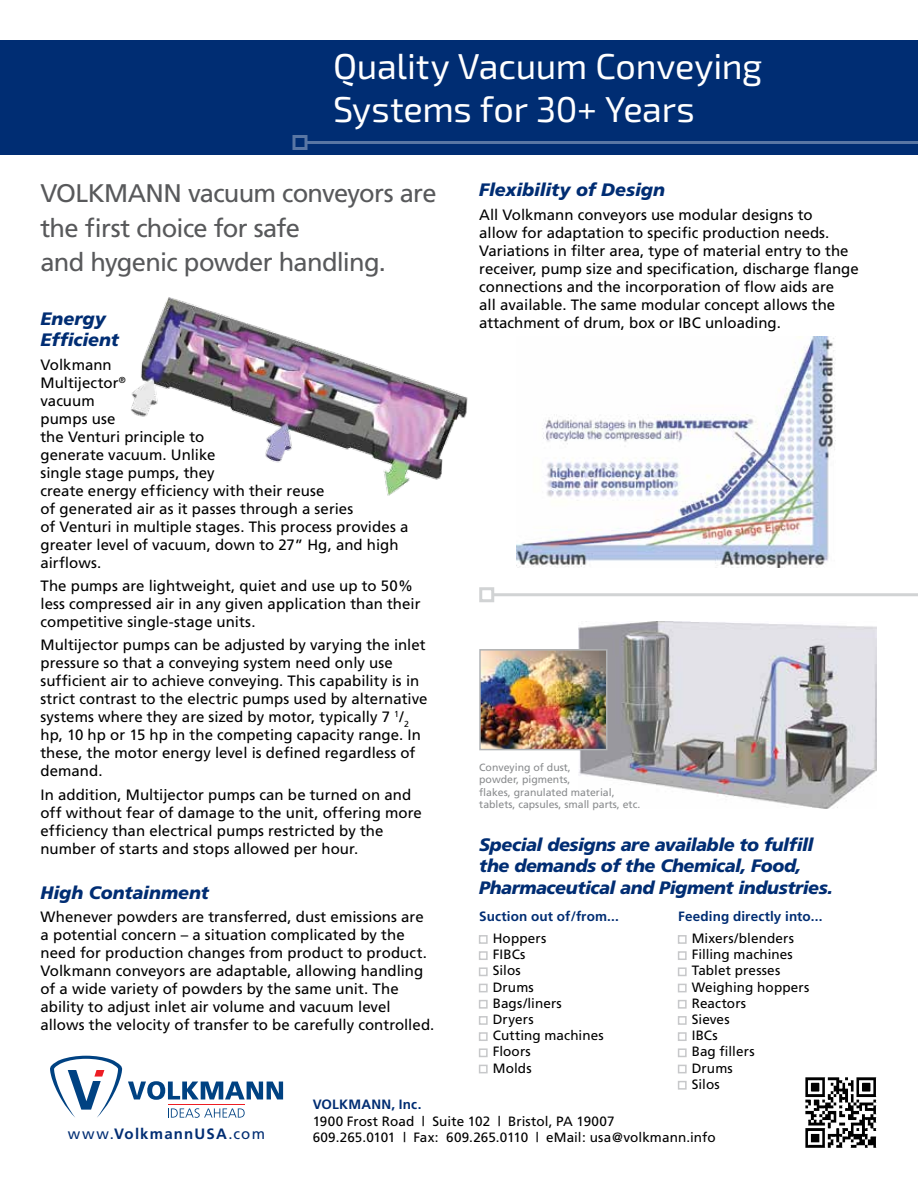
<style>
.page{position:relative;width:918px;height:1188px;background:#fff}
.page>*{position:absolute;margin:0;border:0;box-sizing:border-box;transform-origin:0 0}
.t1{font:36px/43.2px "Exo 2.0";letter-spacing:-.01em;color:#fff}
.t2{font:25.5px/34.5px "Frutiger";letter-spacing:-.03em;color:#58595b}
.t3{font:italic 900 18px/21.6px "Frutiger";letter-spacing:-.02em;color:#002d73}
.t4{font:15px/18px "Frutiger";color:#000}
.t5{font:700 15px "Frutiger";letter-spacing:.075em;color:#002d73}
.t6{font:13.5px/16.2px "Frutiger";letter-spacing:.005em;color:#000}
.t7{font:700 13.5px "Frutiger";letter-spacing:.01em;color:#002d73}
.t8{font:10.5px/12.6px "Frutiger";color:#8a8c8e}
.s1{font-weight:400}
</style>
<div class="page">
<div style="left:0;top:40px;width:918px;height:115px;background:#002d73"></div>
<hr style="left:306px;top:141px;width:612px;height:3px;background:#5976a4">
<div style="left:292px;top:135px;width:16px;height:15px;border:3px solid #5976a4"></div>
<img style="left:805px;top:1077px;width:72px;height:70px">
<hr style="left:493px;top:593px;width:425px;height:3px;background:#d1d3d4">
<div style="left:479px;top:587px;width:15px;height:15px;border:3px solid #d1d3d4"></div>
<img style="left:579px;top:621px;width:298px;height:187px">
<div style="left:678px;top:935px;width:9px;height:9px;border:2px solid #c7c8ca"></div>
<div style="left:678px;top:951px;width:9px;height:9px;border:2px solid #c7c8ca"></div>
<div style="left:678px;top:967px;width:9px;height:9px;border:2px solid #c7c8ca"></div>
<div style="left:678px;top:984px;width:9px;height:8px;border:2px solid #c7c8ca"></div>
<div style="left:678px;top:1000px;width:9px;height:9px;border:2px solid #c7c8ca"></div>
<div style="left:678px;top:1016px;width:9px;height:9px;border:2px solid #c7c8ca"></div>
<div style="left:678px;top:1032px;width:9px;height:9px;border:2px solid #c7c8ca"></div>
<div style="left:678px;top:1048px;width:9px;height:9px;border:2px solid #c7c8ca"></div>
<div style="left:678px;top:1065px;width:9px;height:8px;border:2px solid #c7c8ca"></div>
<div style="left:678px;top:1081px;width:9px;height:9px;border:2px solid #c7c8ca"></div>
<div style="left:479px;top:935px;width:9px;height:9px;border:2px solid #c7c8ca"></div>
<div style="left:479px;top:951px;width:9px;height:9px;border:2px solid #c7c8ca"></div>
<div style="left:479px;top:967px;width:9px;height:9px;border:2px solid #c7c8ca"></div>
<div style="left:479px;top:984px;width:9px;height:8px;border:2px solid #c7c8ca"></div>
<div style="left:479px;top:1000px;width:9px;height:9px;border:2px solid #c7c8ca"></div>
<div style="left:479px;top:1016px;width:9px;height:9px;border:2px solid #c7c8ca"></div>
<div style="left:479px;top:1032px;width:9px;height:9px;border:2px solid #c7c8ca"></div>
<div style="left:479px;top:1048px;width:9px;height:9px;border:2px solid #c7c8ca"></div>
<div style="left:479px;top:1065px;width:9px;height:8px;border:2px solid #c7c8ca"></div>
<img style="left:482px;top:652px;width:123px;height:95px">
<div style="left:479px;top:649px;width:129px;height:101px;border:2px solid #b1b4b6"></div>
<img style="left:131px;top:297px;width:337px;height:199px">
<img style="left:516px;top:336px;width:320px;height:231px">
<svg style="left:168px;top:1108px;width:77px;height:10px"></svg>
<svg style="left:50px;top:1056px;width:72px;height:62px"></svg>
<svg style="left:128px;top:1081px;width:155px;height:19px"></svg>
<hr style="left:168px;top:1104px;width:77px;height:1px;background:#ed1d24">
<h1 class="t1" style="left:333px;top:46px;width:431px">Quality Vacuum Conveying<br>Systems for 30+ Years</h1>
<h2 class="t2" style="left:40px;top:176px;width:398px">VOLKMANN vacuum conveyors are the first choice for safe<br>and hygenic powder handling.</h2>
<p class="t3" style="left:40px;top:307px;width:80px">Energy<br>Efficient</p>
<p class="t4" style="left:40px;top:355px;width:369px">Volkmann<br>Multijector<sup>®<br></sup>vacuum<br>pumps use<br>the Venturi principle to<br>generate vacuum. Unlike<br>single stage pumps, they<br>create energy efficiency with their reuse<br>of generated air as it passes through a series<br>of Venturi in multiple stages. This process provides a greater level of vacuum, down to 27” Hg, and high airflows.</p>
<p class="t4" style="left:41px;top:577px;width:382px">The pumps are lightweight, quiet and use up to 50% less compressed air in any given application than their competitive single-stage units.</p>
<p class="t4" style="left:40px;top:636px;width:389px">Multijector pumps can be adjusted by varying the inlet pressure so that a conveying system need only use sufficient air to achieve conveying. This capability is in strict contrast to the electric pumps used by alternative systems where they are sized by motor, typically 7 <sup>1</sup>/<sub>2 </sub>hp, 10 hp or 15 hp in the competing capacity range. In these, the motor energy level is defined regardless of demand.</p>
<p class="t4" style="left:40px;top:785px;width:383px">In addition, Multijector pumps can be turned on and off without fear of damage to the unit, offering more efficiency than electrical pumps restricted by the number of starts and stops allowed per hour.</p>
<p class="t3" style="left:40px;top:881px;width:170px">High Containment</p>
<p class="t4" style="left:40px;top:908px;width:395px">Whenever powders are transferred, dust emissions are a potential concern – a situation complicated by the need for production changes from product to product.<br>Volkmann conveyors are adaptable, allowing handling of a wide variety of powders by the same unit. The ability to adjust inlet air volume and vacuum level allows the velocity of transfer to be carefully controlled.</p>
<p class="t3" style="left:479px;top:179px;width:187px">Flexibility of Design</p>
<p class="t4" style="left:479px;top:205px;width:381px">All Volkmann conveyors use modular designs to<br>allow for adaptation to specific production needs.<br>Variations in filter area, type of material entry to the receiver, pump size and specification, discharge flange connections and the incorporation of flow aids are<br>all available. The same modular concept allows the attachment of drum, box or IBC unloading.</p>
<p class="t8" style="left:479px;top:761px;width:163px">Conveying of dust,<br>powder, pigments,<br>flakes, granulated material, tablets, capsules, small parts, etc.</p>
<p class="t3" style="left:479px;top:833px;width:355px">Special designs are available to fulfill the demands of the Chemical, Food,<br>Pharmaceutical and Pigment industries.</p>
<p class="t7" style="left:678px;top:909px;width:146px">Feeding directly into...</p>
<p class="t6" style="left:692px;top:930px;width:119px">Mixers/blenders<br>Filling machines<br>Tablet presses<br>Weighing hoppers<br>Reactors<br>Sieves<br>IBCs<br>Bag fillers<br>Drums<br>Silos</p>
<p class="t7" style="left:479px;top:909px;width:141px">Suction out of/from...</p>
<p class="t6" style="left:493px;top:930px;width:112px">Hoppers<br>FIBCs<br>Silos<br>Drums<br>Bags/liners<br>Dryers<br>Cutting machines<br>Floors<br>Molds</p>
<p class="t5" style="left:68px;top:1125px;width:199px"><span class="s1">www.</span>VolkmannUSA<span class="s1">.com</span></p>
<p class="t7" style="left:313px;top:1097px;width:110px">VOLKMANN, Inc.</p>
<p class="t6" style="left:313px;top:1113px;width:404px">1900 Frost Road | Suite 102 | Bristol, PA 19007<br>609.265.0101 | Fax: 609.265.0110 | eMail: usa@volkmann.info</p>
</div>
